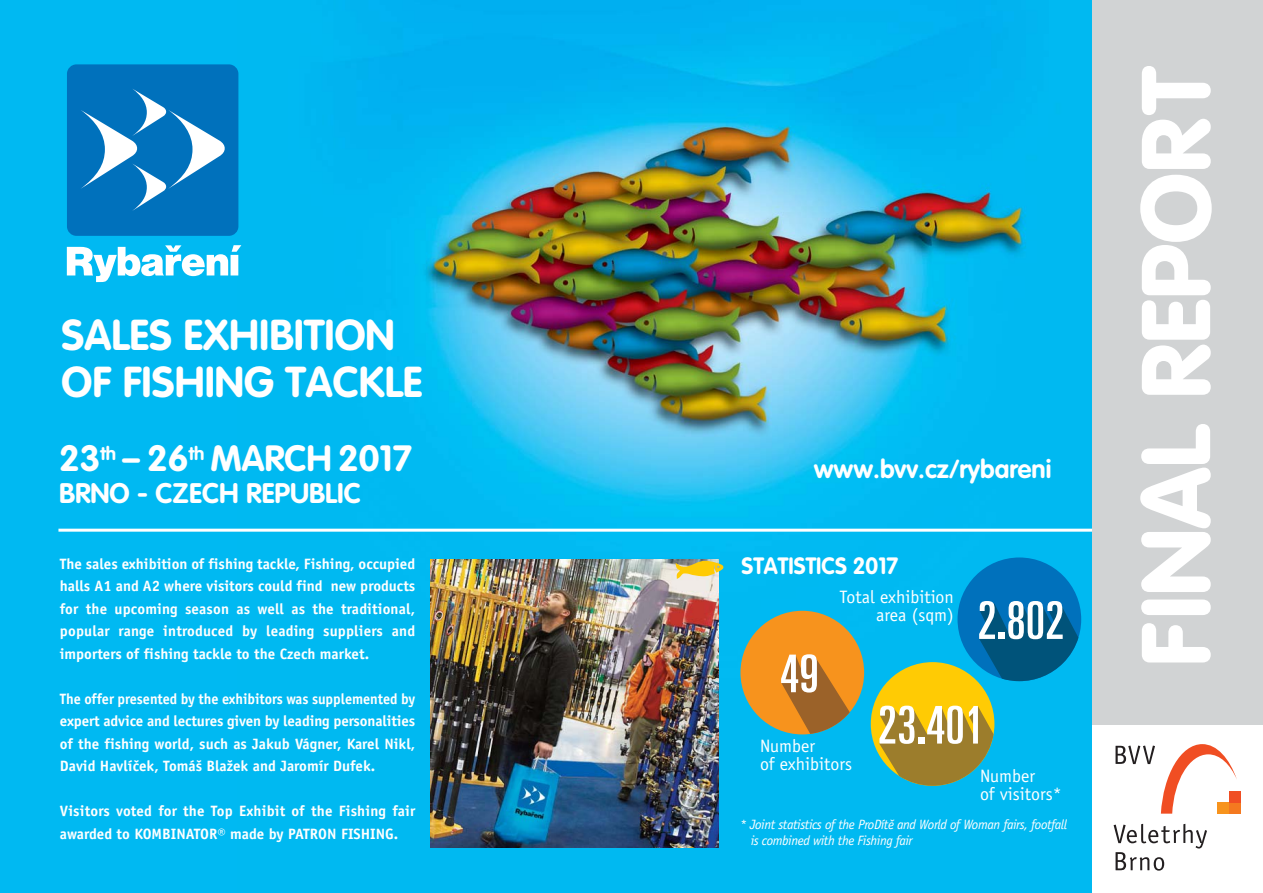
<style>
.page{position:relative;width:1263px;height:893px;background:#fff}
.page>*{position:absolute;margin:0;border:0;box-sizing:border-box;transform-origin:0 0}
.t1{font:900 96px "VAG Rounded CE";color:#fff}
.t2{font:ultra-condensed 52.05px/104.7px "Univers CE";color:#fff}
.t3{font:700 42.6px/47.1px "VAG Rounded CE";color:#fff}
.t4{font:700 36px "VAG Rounded CE";color:#fff}
.t5{font:700 27.9px "VAG Rounded CE";color:#fff}
.t6{font:700 25.5px "VAG Rounded CE";color:#fff}
.t7{font:700 23.25px "VAG Rounded CE";color:#fff;scale:.95 1}
.t8{font:18px/18px "Officina Sans CE";color:#fff}
.t9{font:700 15px/22.5px "Officina Sans CE";color:#fff;text-align:justify}
.t10{font:700 15px/22.5px "Officina Sans CE";color:#fff;text-align:justify;scale:.95 1}
.t11{font:italic 13.5px/16.2px "Officina Sans CE";letter-spacing:-.03em;color:#fff}
</style>
<div class="page">
<div style="left:0;top:0;width:1094px;height:893px;background:#00b9f2"></div>
<img style="left:238px;top:0;width:855px;height:893px">
<div style="left:740px;top:611px;width:124px;height:123px;background:#f7931d;border-radius:50%"></div>
<svg style="left:781px;top:655px;width:69px;height:79px"></svg>
<div style="left:957px;top:557px;width:124px;height:124px;background:#0071bc;border-radius:50%"></div>
<svg style="left:979px;top:602px;width:99px;height:79px"></svg>
<div style="left:871px;top:662px;width:123px;height:124px;background:#ffcb04;border-radius:50%"></div>
<svg style="left:879px;top:706px;width:114px;height:80px"></svg>
<img style="left:431px;top:560px;width:287px;height:287px">
<svg style="left:67px;top:245px;width:174px;height:37px"></svg>
<div style="left:67px;top:64px;width:171px;height:172px;background:#0071bc;border-radius:10px"></div>
<svg style="left:81px;top:89px;width:144px;height:122px"></svg>
<svg style="left:675px;top:561px;width:49px;height:18px"></svg>
<hr style="left:58px;top:529px;width:1038px;height:3px;background:#fff">
<div style="left:1093px;top:723px;width:170px;height:170px;background:#fff"></div>
<svg style="left:1113px;top:824px;width:94px;height:47px"></svg>
<svg style="left:1115px;top:746px;width:40px;height:18px"></svg>
<div style="left:1229px;top:802px;width:11px;height:12px;background:#f47920"></div>
<div style="left:1229px;top:791px;width:11px;height:11px;background:#f04e23"></div>
<svg style="left:1161px;top:744px;width:76px;height:70px"></svg>
<div style="left:1093px;top:0;width:170px;height:725px;background:#d1d3d4"></div>
<h3 class="t3" style="left:62px;top:315px;width:362px">SALES EXHIBITION<br>OF FISHING TACKLE</h3>
<h3 class="t4" style="left:59px;top:443px;width:355px">23<sup>th</sup> – 26<sup>th</sup> MARCH 2017</h3>
<h3 class="t5" style="left:59px;top:481px;width:303px">BRNO - CZECH REPUBLIC</h3>
<p class="t9" style="left:60px;top:554px;width:357px">The sales exhibition of fishing tackle, Fishing, occupied halls A1 and A2 where visitors could find new products for the upcoming season as well as the traditional, popular range introduced by leading suppliers and importers of fishing tackle to the Czech market.</p>
<p class="t10" style="left:60px;top:689px;width:376px">The offer presented by the exhibitors was supplemented by expert advice and lectures given by leading personalities of the fishing world, such as Jakub Vágner, Karel Nikl, David Havlíček, Tomáš Blažek and Jaromír Dufek.</p>
<p class="t9" style="left:60px;top:801px;width:357px">Visitors voted for the Top Exhibit of the Fishing fair awarded to KOMBINATOR® made by PATRON FISHING.</p>
<h3 class="t6" style="left:814px;top:459px;width:239px">www.bvv.cz/rybareni</h3>
<h3 class="t7" style="left:741px;top:556px;width:167px">STATISTICS 2017</h3>
<p class="t8" style="left:839px;top:590px;width:116px;text-align:right">Total exhibition area (sqm)</p>
<h2 class="t2" style="left:878px;top:572px;width:188px;text-indent:100px">2.802<br>23.401</h2>
<h2 class="t2" style="left:780px;top:625px;width:40px">49</h2>
<p class="t8" style="left:760px;top:738px;width:94px">Number<br>of exhibitors</p>
<p class="t8" style="left:980px;top:769px;width:83px">Number<br>of visitors*</p>
<p class="t11" style="left:751px;top:817px;width:318px;text-indent:-11px">* Joint statistics of the ProDítě and World of Woman fairs, footfall is combined with the Fishing fair</p>
<h1 class="t1" style="left:1139px;top:666px;width:604px;rotate:-90deg">FINAL REPORT</h1>
</div>
